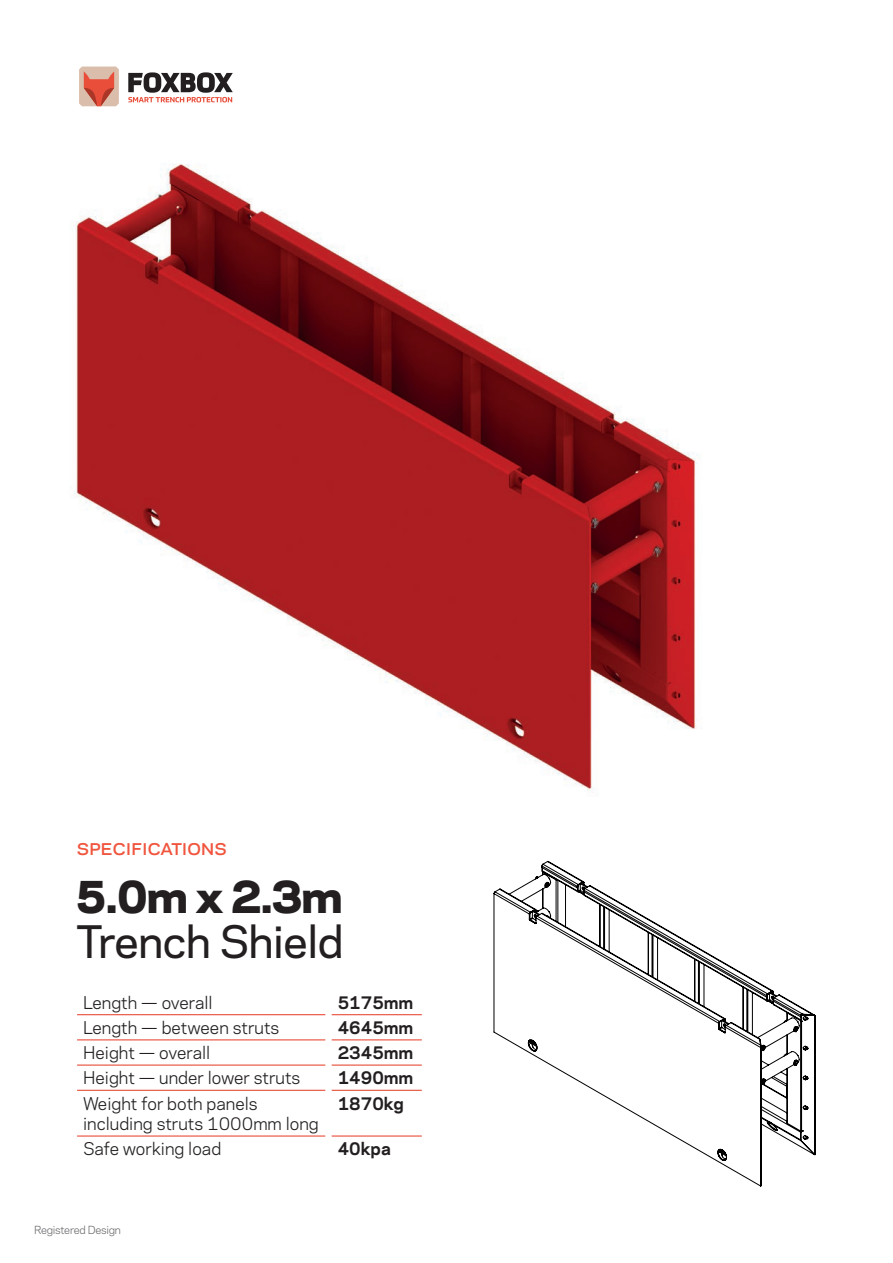
<style>
.page{position:relative;width:893px;height:1263px;background:#fff}
.page>*{position:absolute;margin:0;border:0;box-sizing:border-box;transform-origin:0 0}
.t1{font:500 42px/45px "Polaris";letter-spacing:-.01em;color:#231f20}
.t2{font:500 21px "Polaris";letter-spacing:-.025em;color:#f0553e}
.Table_Data{font:16.5px/20.5px "Polaris";color:#231f20}
.Table_Data-2{font:700 16.5px "Polaris";color:#231f20}
.t3{font:10.5px "Polaris";letter-spacing:-.025em;color:#6c6d70}
.s1{font-weight:800}
</style>
<div class="page">
<svg style="left:79px;top:67px;width:40px;height:39px;background:#da8e7c"></svg>
<svg style="left:128px;top:72px;width:105px;height:30px"></svg>
<img style="left:74px;top:164px;width:628px;height:629px">
<svg style="left:493px;top:861px;width:323px;height:325px"></svg>
<hr style="left:77px;top:1014px;width:248px;height:1px;background:#e94e3a">
<hr style="left:77px;top:1039px;width:248px;height:1px;background:#e94e3a">
<hr style="left:77px;top:1064px;width:248px;height:2px;background:#e94e3a">
<hr style="left:77px;top:1090px;width:248px;height:1px;background:#e94e3a">
<hr style="left:77px;top:1135px;width:248px;height:1px;background:#e94e3a">
<hr style="left:332px;top:1014px;width:90px;height:1px;background:#e94e3a">
<hr style="left:332px;top:1039px;width:90px;height:1px;background:#e94e3a">
<hr style="left:332px;top:1064px;width:90px;height:2px;background:#e94e3a">
<hr style="left:332px;top:1090px;width:90px;height:1px;background:#e94e3a">
<hr style="left:332px;top:1135px;width:90px;height:1px;background:#e94e3a">
<p class="t2" style="left:77px;top:831px;width:152px">specifications</p>
<p class="t1" style="left:77px;top:871px;width:269px"><span class="s1">5.0m x 2.3m<br></span>Trench Shield</p>
<p class="Table_Data" style="left:83px;top:991px;width:131px">Length — overall</p>
<p class="Table_Data" style="left:83px;top:1016px;width:198px">Length — between struts</p>
<p class="Table_Data" style="left:83px;top:1041px;width:129px">Height — overall</p>
<p class="Table_Data" style="left:83px;top:1067px;width:219px">Height — under lower struts</p>
<p class="Table_Data" style="left:83px;top:1092px;width:237px">Weight for both panels including struts 1000mm long</p>
<p class="Table_Data" style="left:83px;top:1138px;width:140px">Safe working load</p>
<p class="Table_Data-2" style="left:338px;top:990px;width:77px">5175mm</p>
<p class="Table_Data-2" style="left:338px;top:1015px;width:77px">4645mm</p>
<p class="Table_Data-2" style="left:338px;top:1040px;width:77px">2345mm</p>
<p class="Table_Data-2" style="left:338px;top:1065px;width:77px">1490mm</p>
<p class="Table_Data-2" style="left:338px;top:1091px;width:68px">1870kg</p>
<p class="Table_Data-2" style="left:338px;top:1136px;width:55px">40kpa</p>
<p class="t3" style="left:34px;top:1222px;width:88px">Registered Design</p>
</div>
